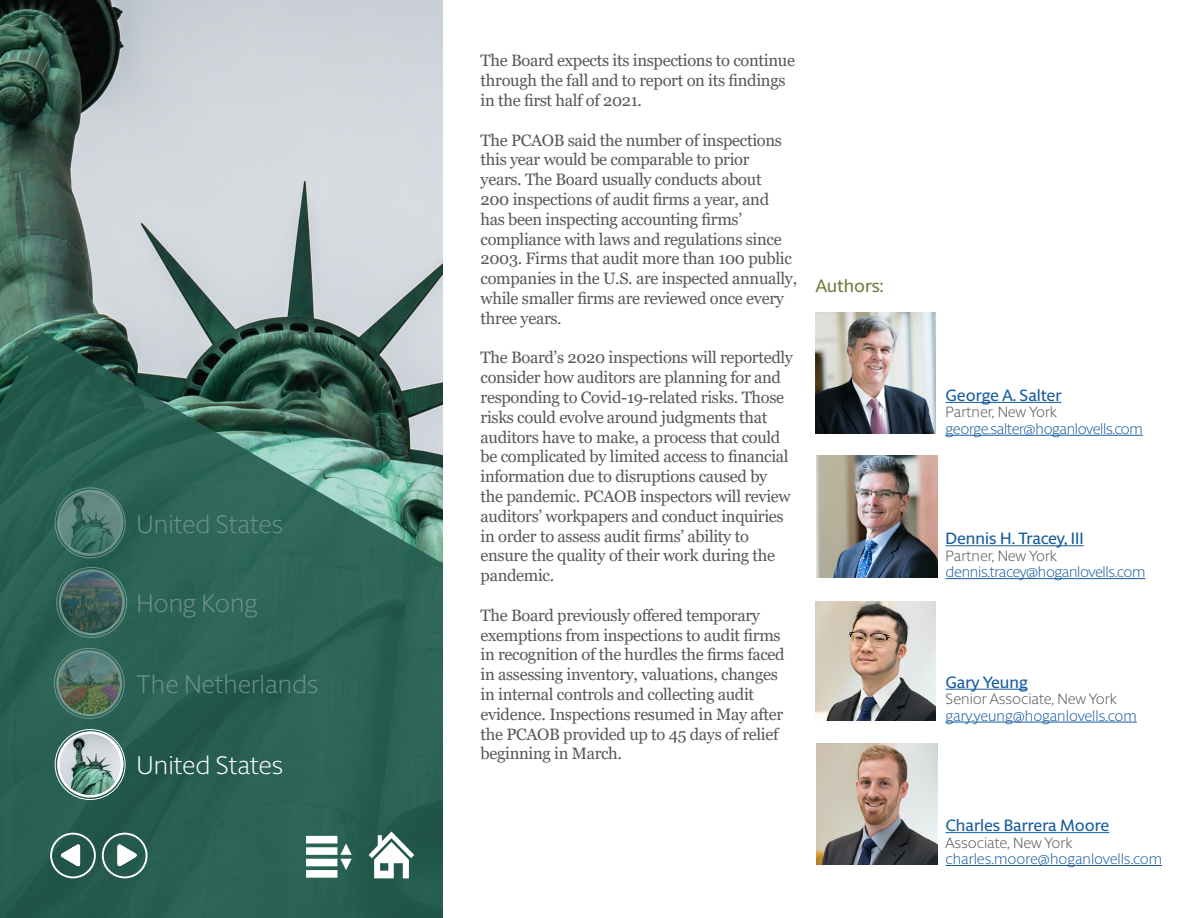
<style>
.page{position:relative;width:1188px;height:918px;background:#fff}
.page>*{position:absolute;margin:0;border:0;box-sizing:border-box;transform-origin:0 0}
.t1{font:300 25.5px "Berlingske Sans Round";letter-spacing:-.005em;color:#709187}
.t2{font:300 25.5px "Berlingske Sans Round";letter-spacing:-.005em;color:#fff}
.t3{font:500 18px "Berlingske Sans Round";color:#6f803d}
.t4{font:16.5px/19.8px "Georgia";letter-spacing:-.02em;color:#57585a}
.C_PIT_Contact_name{font:500 16.5px "Berlingske Sans Round";color:#175d9e}
.C_PIT_Contact_name-2{font:300 15px "Berlingske Sans Round";color:#57585a}
.C_PIT_Contact_name-3{font:300 15px "Berlingske Sans Round";letter-spacing:-.02em;color:#175d9e}
.C_PIT_Contact_name-4{font:300 15px "Berlingske Sans Round";color:#175d9e}
</style>
<div class="page">
<img style="left:1px;top:1px;width:441px;height:331px">
<img style="left:817px;top:456px;width:120px;height:121px">
<hr style="left:946px;top:402px;width:115px;height:1px;background:#175d9e">
<hr style="left:946px;top:435px;width:197px;height:1px;background:#175d9e">
<hr style="left:946px;top:545px;width:138px;height:1px;background:#175d9e">
<hr style="left:946px;top:578px;width:199px;height:1px;background:#175d9e">
<img style="left:816px;top:312px;width:120px;height:122px">
<img style="left:816px;top:743px;width:121px;height:121px">
<hr style="left:946px;top:689px;width:82px;height:1px;background:#175d9e">
<hr style="left:946px;top:722px;width:191px;height:1px;background:#175d9e">
<hr style="left:946px;top:832px;width:163px;height:1px;background:#175d9e">
<hr style="left:946px;top:865px;width:216px;height:1px;background:#175d9e">
<img style="left:816px;top:601px;width:119px;height:120px">
<svg style="left:1px;top:332px;width:441px;height:586px;background:#336659"></svg>
<svg style="left:116px;top:840px;width:26px;height:31px"></svg>
<div style="left:102px;top:833px;width:46px;height:45px;border:2px solid #fff;border-radius:50%"></div>
<svg style="left:55px;top:840px;width:27px;height:31px"></svg>
<div style="left:50px;top:833px;width:46px;height:45px;border:2px solid #fff;border-radius:50%"></div>
<svg style="left:369px;top:832px;width:45px;height:46px"></svg>
<svg style="left:306px;top:836px;width:46px;height:42px"></svg>
<img style="left:59px;top:732px;width:64px;height:64px;border-radius:32px">
<div style="left:55px;top:729px;width:71px;height:71px;border:1px solid #fff;border-radius:50%"></div>
<div style="left:57px;top:732px;width:66px;height:66px;border:2px solid #fff;border-radius:50%"></div>
<img style="left:57px;top:650px;width:64px;height:65px;border-radius:32px">
<div style="left:54px;top:648px;width:71px;height:71px;border:1px solid #fff;border-radius:50%"></div>
<div style="left:56px;top:650px;width:66px;height:66px;border:2px solid #fff;border-radius:50%"></div>
<img style="left:59px;top:570px;width:65px;height:64px;border-radius:32px">
<div style="left:56px;top:567px;width:71px;height:71px;border:1px solid #fff;border-radius:50%"></div>
<div style="left:59px;top:569px;width:66px;height:66px;border:2px solid #fff;border-radius:50%"></div>
<img style="left:59px;top:490px;width:64px;height:64px;border-radius:32px">
<div style="left:55px;top:488px;width:71px;height:70px;border:1px solid #fff;border-radius:50%"></div>
<div style="left:57px;top:490px;width:66px;height:66px;border:2px solid #fff;border-radius:50%"></div>
<p class="t1" style="left:137px;top:506px;width:148px">United States</p>
<p class="t1" style="left:137px;top:586px;width:122px">Hong Kong</p>
<p class="t1" style="left:137px;top:667px;width:183px">The Netherlands</p>
<p class="t2" style="left:137px;top:748px;width:148px">United States</p>
<p class="t4" style="left:481px;top:51px;width:316px">The Board expects its inspections to continue through the fall and to report on its findings in the first half of 2021.</p>
<p class="t4" style="left:481px;top:130px;width:318px">The PCAOB said the number of inspections this year would be comparable to prior<br>years. The Board usually conducts about<br>200 inspections of audit firms a year, and has been inspecting accounting firms’ compliance with laws and regulations since 2003. Firms that audit more than 100 public companies in the U.S. are inspected annually, while smaller firms are reviewed once every three years.</p>
<p class="t4" style="left:481px;top:348px;width:314px">The Board’s 2020 inspections will reportedly consider how auditors are planning for and responding to Covid-19-related risks. Those risks could evolve around judgments that auditors have to make, a process that could be complicated by limited access to financial information due to disruptions caused by the pandemic. PCAOB inspectors will review auditors’ workpapers and conduct inquiries in order to assess audit firms’ ability to ensure the quality of their work during the pandemic.</p>
<p class="t4" style="left:481px;top:606px;width:306px">The Board previously offered temporary exemptions from inspections to audit firms in recognition of the hurdles the firms faced in assessing inventory, valuations, changes in internal controls and collecting audit evidence. Inspections resumed in May after the PCAOB provided up to 45 days of relief beginning in March.</p>
<p class="t3" style="left:816px;top:273px;width:69px">Authors:</p>
<p class="C_PIT_Contact_name" style="left:946px;top:384px;width:117px">George A. Salter</p>
<p class="C_PIT_Contact_name-2" style="left:946px;top:402px;width:113px">Partner, New York</p>
<p class="C_PIT_Contact_name-3" style="left:946px;top:418px;width:199px">george.salter@hoganlovells.com</p>
<p class="C_PIT_Contact_name" style="left:946px;top:527px;width:140px">Dennis H. Tracey, III</p>
<p class="C_PIT_Contact_name-2" style="left:946px;top:545px;width:113px">Partner, New York</p>
<p class="C_PIT_Contact_name-3" style="left:946px;top:562px;width:201px">dennis.tracey@hoganlovells.com</p>
<p class="C_PIT_Contact_name" style="left:946px;top:670px;width:84px">Gary Yeung</p>
<p class="C_PIT_Contact_name-2" style="left:946px;top:689px;width:173px">Senior Associate, New York</p>
<p class="C_PIT_Contact_name-4" style="left:946px;top:705px;width:193px">gary.yeung@hoganlovells.com</p>
<p class="C_PIT_Contact_name" style="left:946px;top:814px;width:165px">Charles Barrera Moore</p>
<p class="C_PIT_Contact_name-2" style="left:946px;top:832px;width:128px">Associate, New York</p>
<p class="C_PIT_Contact_name-4" style="left:946px;top:849px;width:218px">charles.moore@hoganlovells.com</p>
</div>
